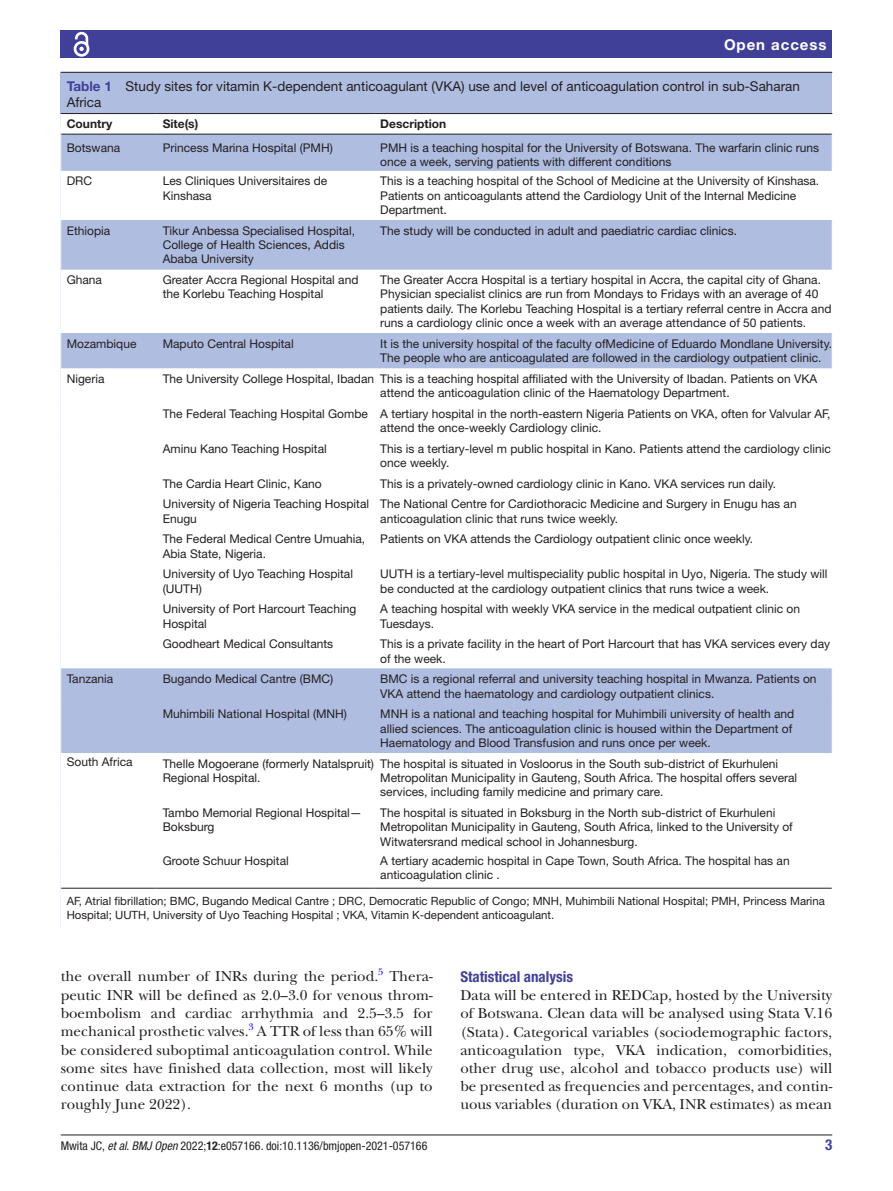
<style>
.page{position:relative;width:893px;height:1191px;background:#fff}
.page>*{position:absolute;margin:0;border:0;box-sizing:border-box;transform-origin:0 0}
.t1{font:15px/18.3px "New Baskerville";color:#231f20;text-align:justify}
.t2{font:700 condensed 15px "Helvetica Neue LT Std";color:#414099}
.t3{font:700 15px "Helvetica Neue LT Std";letter-spacing:.065em;color:#fff}
.t4{font:13.5px/16.5px "Helvetica Neue LT Std";color:#231f20}
.t5{font:12px/14.4px "Helvetica Neue LT Std";color:#231f20}
.t6{font:condensed 12px "Helvetica Neue LT Std";color:#231f20}
.t7{font:700 12px "Helvetica Neue LT Std";color:#231f20}
.t8{font:11.4px/13.6px "Helvetica Neue LT Std";color:#231f20}
.t9{font:9.9px "New Baskerville";color:#00f}
.s1{font-weight:700;color:#414099}
.s2{font-style:italic}
.s3{font-weight:700}
</style>
<div class="page">
<hr style="left:61px;top:1134px;width:771px;height:1px;background:#231f20">
<div style="left:61px;top:31px;width:771px;height:27px;background:#414099"></div>
<svg style="left:73px;top:31px;width:17px;height:26px"></svg>
<div style="left:61px;top:73px;width:771px;height:855px;background:#afbde1"></div>
<hr style="left:61px;top:72px;width:771px;height:1px;background:#231f20">
<div style="left:61px;top:114px;width:771px;height:814px;background:#fff"></div>
<svg style="left:61px;top:135px;width:771px;height:618px;fill:#fff"></svg>
<hr style="left:61px;top:113px;width:96px;height:1px;background:#231f20">
<hr style="left:61px;top:134px;width:96px;height:1px;background:#231f20">
<hr style="left:157px;top:113px;width:217px;height:1px;background:#231f20">
<hr style="left:157px;top:134px;width:217px;height:1px;background:#231f20">
<hr style="left:374px;top:113px;width:458px;height:1px;background:#231f20">
<hr style="left:374px;top:134px;width:458px;height:1px;background:#231f20">
<hr style="left:61px;top:887px;width:96px;height:1px;background:#231f20">
<hr style="left:157px;top:887px;width:217px;height:1px;background:#231f20">
<hr style="left:374px;top:887px;width:458px;height:1px;background:#231f20">
<svg style="left:60px;top:114px;width:1px;height:20px"></svg>
<svg style="left:60px;top:473px;width:1px;height:20px"></svg>
<hr style="left:67px;top:918px;width:765px;height:1px;background:#fff">
<p class="t3" style="left:724px;top:35px;width:104px">Open access</p>
<p class="t4" style="left:67px;top:77px;width:735px"><span class="s1">Table 1</span> Study sites for vitamin K-dependent anticoagulant (VKA) use and level of anticoagulation control in sub-Saharan<br>Africa</p>
<p class="t7" style="left:67px;top:116px;width:47px">Country</p>
<p class="t7" style="left:163px;top:116px;width:37px">Site(s)</p>
<p class="t7" style="left:380px;top:116px;width:67px">Description</p>
<p class="t5" style="left:67px;top:140px;width:55px">Botswana</p>
<p class="t5" style="left:163px;top:140px;width:172px">Princess Marina Hospital (PMH)</p>
<p class="t5" style="left:380px;top:140px;width:440px">PMH is a teaching hospital for the University of Botswana. The warfarin clinic runs once a week, serving patients with different conditions</p>
<p class="t5" style="left:67px;top:173px;width:27px">DRC</p>
<p class="t5" style="left:163px;top:173px;width:166px">Les Cliniques Universitaires de<br>Kinshasa</p>
<p class="t5" style="left:380px;top:173px;width:440px">This is a teaching hospital of the School of Medicine at the University of Kinshasa.<br>Patients on anticoagulants attend the Cardiology Unit of the Internal Medicine<br>Department.</p>
<p class="t5" style="left:67px;top:223px;width:45px">Ethiopia</p>
<p class="t5" style="left:163px;top:223px;width:194px">Tikur Anbessa Specialised Hospital,<br>College of Health Sciences, Addis<br>Ababa University</p>
<p class="t5" style="left:380px;top:223px;width:358px">The study will be conducted in adult and paediatric cardiac clinics.</p>
<p class="t5" style="left:67px;top:272px;width:37px">Ghana</p>
<p class="t5" style="left:163px;top:272px;width:197px">Greater Accra Regional Hospital and the Korlebu Teaching Hospital</p>
<p class="t5" style="left:380px;top:272px;width:453px">The Greater Accra Hospital is a tertiary hospital in Accra, the capital city of Ghana.<br>Physician specialist clinics are run from Mondays to Fridays with an average of 40 patients daily. The Korlebu Teaching Hospital is a tertiary referral centre in Accra and runs a cardiology clinic once a week with an average attendance of 50 patients.</p>
<p class="t5" style="left:67px;top:336px;width:71px">Mozambique</p>
<p class="t5" style="left:163px;top:336px;width:132px">Maputo Central Hospital</p>
<p class="t5" style="left:380px;top:336px;width:453px">It is the university hospital of the faculty ofMedicine of Eduardo Mondlane University.<br>The people who are anticoagulated are followed in the cardiology outpatient clinic.</p>
<p class="t5" style="left:67px;top:371px;width:39px">Nigeria</p>
<p class="t5" style="left:380px;top:371px;width:438px;text-indent:-218px">The University College Hospital, Ibadan This is a teaching hospital affiliated with the University of Ibadan. Patients on VKA attend the anticoagulation clinic of the Haematology Department.</p>
<p class="t5" style="left:380px;top:406px;width:452px;text-indent:-218px">The Federal Teaching Hospital Gombe A tertiary hospital in the north-eastern Nigeria Patients on VKA, often for Valvular AF, attend the once-weekly Cardiology clinic.</p>
<p class="t5" style="left:163px;top:441px;width:166px">Aminu Kano Teaching Hospital</p>
<p class="t5" style="left:380px;top:441px;width:452px">This is a tertiary-level m public hospital in Kano. Patients attend the cardiology clinic once weekly.</p>
<p class="t5" style="left:163px;top:476px;width:160px">The Cardia Heart Clinic, Kano</p>
<p class="t5" style="left:380px;top:476px;width:397px">This is a privately-owned cardiology clinic in Kano. VKA services run daily.</p>
<p class="t5" style="left:163px;top:496px;width:208px">University of Nigeria Teaching Hospital<br>Enugu</p>
<p class="t5" style="left:380px;top:496px;width:418px">The National Centre for Cardiothoracic Medicine and Surgery in Enugu has an anticoagulation clinic that runs twice weekly.</p>
<p class="t5" style="left:163px;top:531px;width:204px">The Federal Medical Centre Umuahia,<br>Abia State, Nigeria.</p>
<p class="t5" style="left:380px;top:531px;width:374px">Patients on VKA attends the Cardiology outpatient clinic once weekly.</p>
<p class="t5" style="left:163px;top:566px;width:192px">University of Uyo Teaching Hospital (UUTH)</p>
<p class="t5" style="left:380px;top:566px;width:449px">UUTH is a tertiary-level multispeciality public hospital in Uyo, Nigeria. The study will be conducted at the cardiology outpatient clinics that runs twice a week.</p>
<p class="t5" style="left:163px;top:601px;width:195px">University of Port Harcourt Teaching<br>Hospital</p>
<p class="t5" style="left:380px;top:601px;width:421px">A teaching hospital with weekly VKA service in the medical outpatient clinic on<br>Tuesdays.</p>
<p class="t5" style="left:163px;top:636px;width:172px">Goodheart Medical Consultants</p>
<p class="t5" style="left:380px;top:636px;width:451px">This is a private facility in the heart of Port Harcourt that has VKA services every day of the week.</p>
<p class="t5" style="left:67px;top:671px;width:48px">Tanzania</p>
<p class="t5" style="left:163px;top:671px;width:172px">Bugando Medical Cantre (BMC)</p>
<p class="t5" style="left:380px;top:671px;width:438px">BMC is a regional referral and university teaching hospital in Mwanza. Patients on<br>VKA attend the haematology and cardiology outpatient clinics.</p>
<p class="t5" style="left:163px;top:706px;width:186px">Muhimbili National Hospital (MNH)</p>
<p class="t5" style="left:380px;top:706px;width:416px">MNH is a national and teaching hospital for Muhimbili university of health and allied sciences. The anticoagulation clinic is housed within the Department of<br>Haematology and Blood Transfusion and runs once per week.</p>
<p class="t5" style="left:67px;top:754px;width:67px">South Africa</p>
<p class="t5" style="left:163px;top:756px;width:213px">Thelle Mogoerane (formerly Natalspruit)<br>Regional Hospital.</p>
<p class="t5" style="left:380px;top:756px;width:418px">The hospital is situated in Vosloorus in the South sub-district of Ekurhuleni<br>Metropolitan Municipality in Gauteng, South Africa. The hospital offers several services, including family medicine and primary care.</p>
<p class="t5" style="left:163px;top:805px;width:201px">Tambo Memorial Regional Hospital—<br>Boksburg</p>
<p class="t5" style="left:380px;top:805px;width:414px">The hospital is situated in Boksburg in the North sub-district of Ekurhuleni<br>Metropolitan Municipality in Gauteng, South Africa, linked to the University of<br>Witwatersrand medical school in Johannesburg.</p>
<p class="t5" style="left:163px;top:853px;width:128px">Groote Schuur Hospital</p>
<p class="t5" style="left:380px;top:853px;width:411px">A tertiary academic hospital in Cape Town, South Africa. The hospital has an anticoagulation clinic .</p>
<p class="t8" style="left:67px;top:894px;width:760px">AF, Atrial fibrillation; BMC, Bugando Medical Cantre ; DRC, Democratic Republic of Congo; MNH, Muhimbili National Hospital; PMH, Princess Marina<br>Hospital; UUTH, University of Uyo Teaching Hospital ; VKA, Vitamin K-dependent anticoagulant.</p>
<p class="t1" style="left:61px;top:967px;width:319px">the overall number of INRs during the period.</p>
<p class="t9" style="left:378px;top:965px;width:7px">5</p>
<p class="t1" style="left:61px;top:967px;width:373px;text-indent:329px">Thera&shy;peutic INR will be defined as 2.0–3.0 for venous throm&shy;boembolism and cardiac arrhythmia and 2.5–3.5 for mechanical prosthetic valves.</p>
<p class="t9" style="left:249px;top:1020px;width:7px">3</p>
<p class="t1" style="left:61px;top:1022px;width:373px;text-indent:196px">A TTR of less than 65% will be considered suboptimal anticoagulation control. While some sites have finished data collection, most will likely continue data extraction for the next 6 months (up to roughly June 2022).</p>
<p class="t2" style="left:460px;top:967px;width:114px">Statistical analysis</p>
<p class="t1" style="left:460px;top:986px;width:373px">Data will be entered in REDCap, hosted by the University of Botswana. Clean data will be analysed using Stata V.16 (Stata). Categorical variables (sociodemographic factors, anticoagulation type, VKA indication, comorbidities, other drug use, alcohol and tobacco products use) will be presented as frequencies and percentages, and contin&shy;uous variables (duration on VKA, INR estimates) as mean</p>
<p class="t6" style="left:61px;top:1138px;width:368px">Mwita JC, <span class="s2">et al</span>. <span class="s2">BMJ Open</span> 2022;<span class="s3">12</span>:e057166. doi:10.1136/bmjopen-2021-057166</p>
<p class="t2" style="left:825px;top:1135px;width:9px">3</p>
</div>
